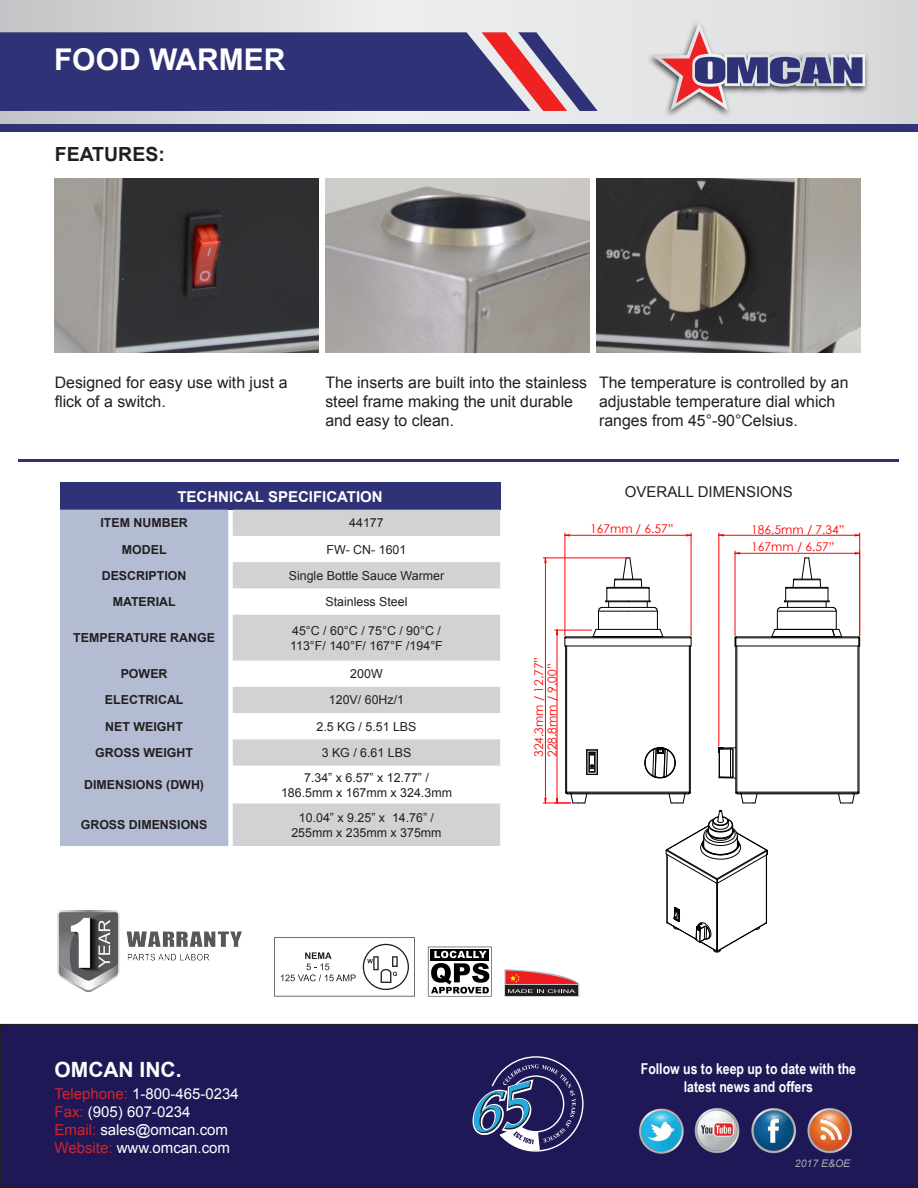
<style>
.page{position:relative;width:918px;height:1188px;background:#fff}
.page>*{position:absolute;margin:0;border:0;box-sizing:border-box;transform-origin:0 0}
.t1{font:700 30px "Arial";color:#fff}
.t2{font:700 21px "Arial";color:#fff}
.t3{font:700 19.5px "Arial";color:#231f20}
.t4{font:15.9px/19px "Arial";color:#231f20}
.t5{font:15px "Arial";color:#fff}
.t6{font:700 15px/18px "Arial Narrow";color:#fff;text-align:center}
.t7{font:700 15px "Arial";color:#fff}
.t8{font:15px "Arial";color:#231f20}
.t9{font:12.45px "Arial";color:#231f20}
.t10{font:700 12.45px "Arial";color:#231f20}
.t11{font:12px/13.2px "Century Gothic";color:#f00}
.t12{font:italic 10.5px "Arial";color:#a8a9ad}
.s1{color:#d1232a}
</style>
<div class="page">
<svg style="left:0;top:0;width:918px;height:124px"></svg>
<svg style="left:0;top:32px;width:598px;height:79px"></svg>
<div style="left:0;top:124px;width:918px;height:7px;background:#2f3276"></div>
<hr style="left:19px;top:459px;width:880px;height:3px;background:#2f3276">
<div style="left:646px;top:20px;width:224px;height:99px;background:#231f20;opacity:.8"></div>
<svg style="left:652px;top:22px;width:213px;height:88px"></svg>
<div style="left:1px;top:1025px;width:916px;height:162px;background:#1f1857"></div>
<div style="left:0;top:1024px;width:918px;height:164px;border:2px solid #231f20"></div>
<img style="left:639px;top:1108px;width:214px;height:46px">
<svg style="left:472px;top:1056px;width:112px;height:96px"></svg>
<img style="left:54px;top:178px;width:264px;height:175px">
<img style="left:325px;top:178px;width:264px;height:175px">
<img style="left:597px;top:178px;width:264px;height:175px">
<hr style="left:737px;top:646px;width:1px;height:146px;background:#000">
<hr style="left:858px;top:646px;width:1px;height:146px;background:#000">
<svg style="left:718px;top:747px;width:18px;height:31px"></svg>
<svg style="left:771px;top:557px;width:71px;height:80px"></svg>
<hr style="left:736px;top:638px;width:123px;height:1px;background:#000">
<hr style="left:736px;top:646px;width:123px;height:1px;background:#000">
<hr style="left:736px;top:637px;width:123px;height:1px;background:#000">
<svg style="left:734px;top:636px;width:3px;height:11px"></svg>
<svg style="left:858px;top:636px;width:2px;height:11px"></svg>
<hr style="left:741px;top:794px;width:113px;height:1px;background:#000">
<hr style="left:736px;top:646px;width:1px;height:146px;background:#000">
<hr style="left:737px;top:792px;width:121px;height:1px;background:#000">
<hr style="left:737px;top:793px;width:121px;height:1px;background:#000">
<hr style="left:859px;top:646px;width:1px;height:146px;background:#000">
<svg style="left:736px;top:792px;width:22px;height:12px"></svg>
<svg style="left:838px;top:792px;width:22px;height:12px"></svg>
<hr style="left:566px;top:646px;width:1px;height:146px;background:#000">
<hr style="left:689px;top:646px;width:1px;height:146px;background:#000">
<svg style="left:644px;top:747px;width:32px;height:32px"></svg>
<svg style="left:592px;top:557px;width:72px;height:80px"></svg>
<hr style="left:565px;top:638px;width:126px;height:1px;background:#000">
<hr style="left:565px;top:646px;width:126px;height:1px;background:#000">
<hr style="left:566px;top:637px;width:124px;height:1px;background:#000">
<svg style="left:564px;top:636px;width:3px;height:10px"></svg>
<svg style="left:689px;top:636px;width:3px;height:10px"></svg>
<hr style="left:571px;top:794px;width:114px;height:1px;background:#000">
<hr style="left:565px;top:646px;width:1px;height:146px;background:#000">
<hr style="left:567px;top:792px;width:122px;height:1px;background:#000">
<svg style="left:586px;top:749px;width:12px;height:26px"></svg>
<hr style="left:567px;top:793px;width:122px;height:1px;background:#000">
<hr style="left:690px;top:646px;width:1px;height:146px;background:#000">
<svg style="left:669px;top:792px;width:22px;height:12px"></svg>
<hr style="left:667px;top:855px;width:1px;height:67px;background:#000">
<hr style="left:716px;top:883px;width:1px;height:68px;background:#000">
<hr style="left:717px;top:883px;width:1px;height:68px;background:#000">
<hr style="left:766px;top:855px;width:1px;height:68px;background:#000">
<svg style="left:665px;top:810px;width:103px;height:74px"></svg>
<svg style="left:666px;top:907px;width:101px;height:46px"></svg>
<hr style="left:735px;top:551px;width:1px;height:85px;background:#f00">
<hr style="left:735px;top:553px;width:125px;height:1px;background:#f00">
<hr style="left:719px;top:533px;width:1px;height:213px;background:#f00">
<hr style="left:859px;top:533px;width:1px;height:103px;background:#f00">
<hr style="left:719px;top:535px;width:141px;height:1px;background:#f00">
<hr style="left:557px;top:630px;width:1px;height:173px;background:#f00">
<hr style="left:555px;top:630px;width:37px;height:1px;background:#f00">
<hr style="left:545px;top:558px;width:1px;height:245px;background:#f00">
<svg style="left:543px;top:792px;width:44px;height:12px"></svg>
<hr style="left:543px;top:558px;width:84px;height:1px;background:#f00">
<hr style="left:565px;top:533px;width:1px;height:103px;background:#f00">
<hr style="left:691px;top:533px;width:1px;height:103px;background:#f00">
<hr style="left:565px;top:535px;width:126px;height:1px;background:#f00">
<div style="left:60px;top:483px;width:440px;height:27px;background:#2f3276"></div>
<div style="left:60px;top:510px;width:168px;height:336px;background:#b4bcd4"></div>
<svg style="left:233px;top:510px;width:267px;height:336px;fill:#d1d2d4"></svg>
<svg style="left:274px;top:937px;width:141px;height:59px"></svg>
<svg style="left:428px;top:947px;width:64px;height:49px"></svg>
<svg style="left:505px;top:969px;width:74px;height:27px"></svg>
<img style="left:57px;top:910px;width:185px;height:81px">
<p class="t1" style="left:54px;top:38px;width:233px">FOOD WARMER</p>
<p class="t3" style="left:55px;top:140px;width:112px">FEATURES:</p>
<p class="t4" style="left:55px;top:373px;width:234px">Designed for easy use with just a flick of a switch.</p>
<p class="t4" style="left:599px;top:373px;width:251px">The temperature is controlled by an adjustable temperature dial which ranges from 45°-90°Celsius.</p>
<p class="t4" style="left:325px;top:373px;width:263px">The inserts are built into the stainless steel frame making the unit durable and easy to clean.</p>
<p class="t7" style="left:177px;top:486px;width:207px">TECHNICAL SPECIFICATION</p>
<p class="t10" style="left:100px;top:514px;width:89px">ITEM NUMBER</p>
<p class="t9" style="left:349px;top:514px;width:36px">44177</p>
<p class="t10" style="left:122px;top:540px;width:46px">MODEL</p>
<p class="t9" style="left:327px;top:541px;width:81px">FW- CN- 1601</p>
<p class="t10" style="left:102px;top:567px;width:86px">DESCRIPTION</p>
<p class="t9" style="left:289px;top:567px;width:157px">Single Bottle Sauce Warmer</p>
<p class="t10" style="left:113px;top:593px;width:65px">MATERIAL</p>
<p class="t9" style="left:325px;top:593px;width:84px">Stainless Steel</p>
<p class="t10" style="left:73px;top:629px;width:143px">TEMPERATURE RANGE</p>
<p class="t9" style="left:292px;top:622px;width:150px">45°C / 60°C / 75°C / 90°C /</p>
<p class="t9" style="left:290px;top:637px;width:154px">113°F/ 140°F/ 167°F /194°F</p>
<p class="t10" style="left:121px;top:665px;width:48px">POWER</p>
<p class="t9" style="left:350px;top:665px;width:34px">200W</p>
<p class="t10" style="left:105px;top:691px;width:80px">ELECTRICAL</p>
<p class="t9" style="left:329px;top:692px;width:77px">120V/ 60Hz/1</p>
<p class="t10" style="left:105px;top:718px;width:79px">NET WEIGHT</p>
<p class="t9" style="left:317px;top:718px;width:101px">2.5 KG / 5.51 LBS</p>
<p class="t10" style="left:95px;top:744px;width:99px">GROSS WEIGHT</p>
<p class="t9" style="left:322px;top:744px;width:91px">3 KG / 6.61 LBS</p>
<p class="t10" style="left:84px;top:776px;width:121px">DIMENSIONS (DWH)</p>
<p class="t9" style="left:304px;top:769px;width:126px">7.34” x 6.57” x 12.77” /</p>
<p class="t9" style="left:281px;top:784px;width:172px">186.5mm x 167mm x 324.3mm</p>
<p class="t10" style="left:81px;top:816px;width:128px">GROSS DIMENSIONS</p>
<p class="t9" style="left:299px;top:809px;width:137px">10.04” x 9.25” x 14.76” /</p>
<p class="t9" style="left:291px;top:824px;width:152px">255mm x 235mm x 375mm</p>
<p class="t8" style="left:625px;top:481px;width:169px">OVERALL DIMENSIONS</p>
<p class="t11" style="left:590px;top:522px;width:85px">167mm / 6.57”</p>
<p class="t11" style="left:751px;top:523px;width:95px">186.5mm / 7.34”</p>
<p class="t11" style="left:751px;top:540px;width:85px">167mm / 6.57”</p>
<p class="t11" style="left:532px;top:757px;width:101px;rotate:-90deg">324.3mm / 12.77”<br>228.8mm / 9.00”</p>
<p class="t2" style="left:55px;top:1042px;width:129px">OMCAN INC.</p>
<p class="t5" style="left:55px;top:1084px;width:186px"><span class="s1">Telephone:</span> 1-800-465-0234</p>
<p class="t5" style="left:55px;top:1102px;width:137px"><span class="s1">Fax:</span> (905) 607-0234</p>
<p class="t5" style="left:55px;top:1120px;width:175px"><span class="s1">Email:</span> sales@omcan.com</p>
<p class="t5" style="left:55px;top:1138px;width:177px"><span class="s1">Website:</span> www.omcan.com</p>
<p class="t2" style="left:55px;top:1055px;width:129px">OMCAN INC.</p>
<p class="t6" style="left:641px;top:1059px;width:217px">Follow us to keep up to date with the latest news and offers</p>
<p class="t12" style="left:795px;top:1157px;width:57px">2017 E&amp;OE</p>
</div>
